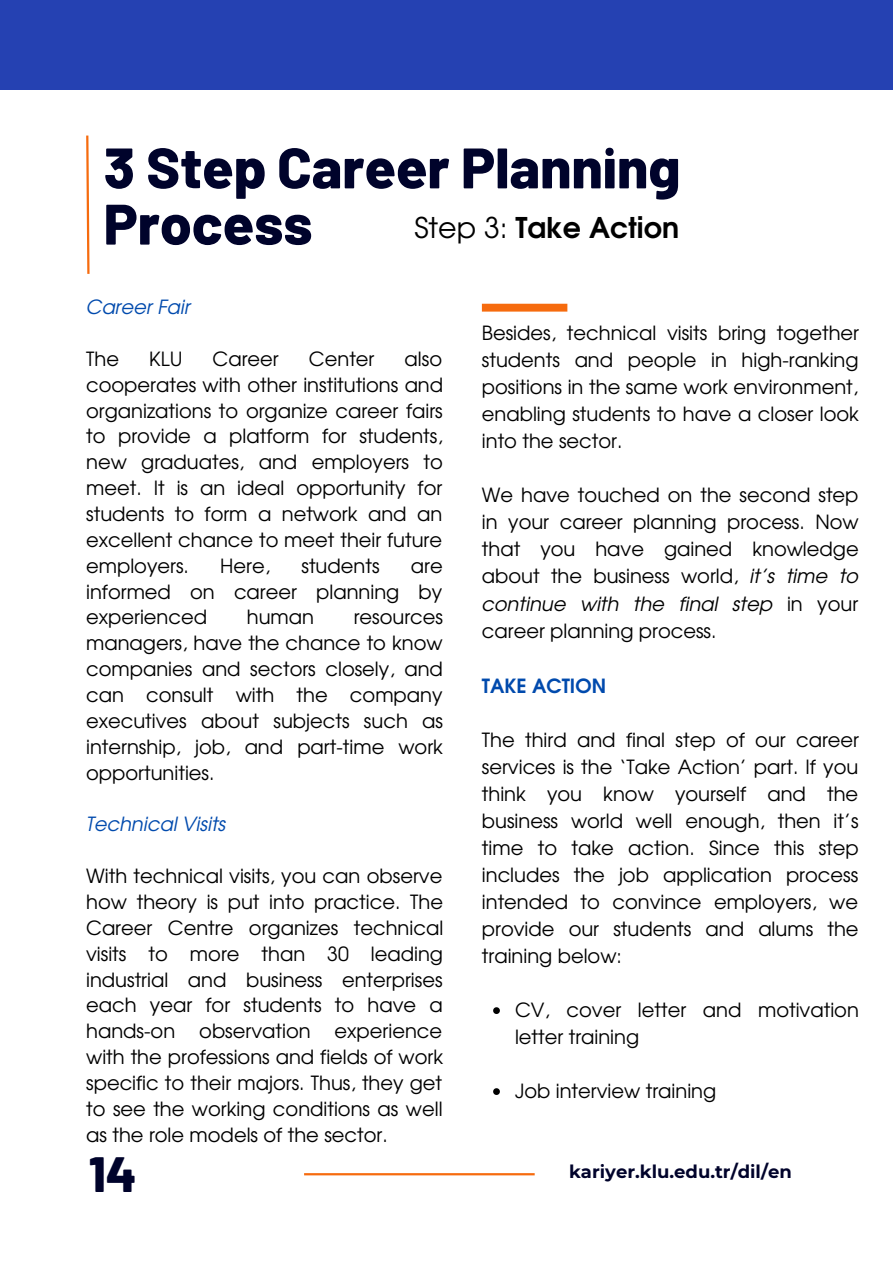
<style>
.page{position:relative;width:893px;height:1264px;background:#fff}
.page>*{position:absolute;margin:0;border:0;box-sizing:border-box;transform-origin:0 0}
.t1{font:800 57px/56.2px "Barlow";color:#00032b}
.t2{font:800 49.5px "Barlow";color:#00032b}
.t3{font:700 28.5px "Te X Gyre Adventor";color:#000}
.t4{font:19.5px/25.8px "Te X Gyre Adventor";color:#000;text-align:justify}
.t5{font:italic 19.5px "Te X Gyre Adventor";color:#004aad}
.t6{font:700 19.5px "Te X Gyre Adventor";color:#004aad}
.t7{font:700 18px "Montserrat";color:#00032b}
.s1{font-weight:400}
.s2{font-style:italic}
</style>
<div class="page">
<svg style="left:86px;top:135px;width:4px;height:139px"></svg>
<div style="left:0;top:0;width:892px;height:89px;background:#2541b2"></div>
<hr style="left:304px;top:1173px;width:230px;height:2px;background:#f66b0e">
<div style="left:482px;top:304px;width:85px;height:7px;background:#f66b0e"></div>
<svg style="left:493px;top:1007px;width:7px;height:6px"></svg>
<svg style="left:493px;top:1088px;width:7px;height:6px"></svg>
<p class="t1" style="left:104px;top:137px;width:578px">3 Step Career Planning<br>Process</p>
<p class="t3" style="left:414px;top:203px;width:266px"><span class="s1">Step 3:</span> Take Action</p>
<p class="t5" style="left:86px;top:291px;width:106px">Career Fair</p>
<p class="t4" style="left:86px;top:344px;width:34px">The</p>
<p class="t4" style="left:149px;top:344px;width:35px">KLU</p>
<p class="t4" style="left:212px;top:344px;width:68px">Career</p>
<p class="t4" style="left:309px;top:344px;width:67px">Center</p>
<p class="t4" style="left:86px;top:344px;width:358px;text-indent:318px">also cooperates with other institutions and organizations to organize career fairs to provide a platform for students, new graduates, and employers to meet. It is an ideal opportunity for students to form a network and an excellent chance to meet their future employers.</p>
<p class="t4" style="left:220px;top:551px;width:51px">Here,</p>
<p class="t4" style="left:301px;top:551px;width:80px">students</p>
<p class="t4" style="left:86px;top:551px;width:358px;text-indent:324px">are informed on career planning by experienced</p>
<p class="t4" style="left:247px;top:603px;width:69px">human</p>
<p class="t4" style="left:86px;top:603px;width:358px;text-indent:267px">resources managers, have the chance to know companies and sectors closely, and can consult with the company executives about subjects such as internship, job, and part-time work opportunities.</p>
<p class="t5" style="left:86px;top:808px;width:141px">Technical Visits</p>
<p class="t4" style="left:86px;top:861px;width:358px">With technical visits, you can observe how theory is put into practice. The Career Centre organizes technical visits to more than 30 leading industrial and business enterprises each year for students to have a hands-on observation experience with the professions and fields of work specific to their majors. Thus, they get to see the working conditions as well as the role models of the sector.</p>
<p class="t2" style="left:89px;top:1142px;width:49px">14</p>
<p class="t4" style="left:482px;top:318px;width:378px;line-height:27px">Besides, technical visits bring together students and people in high-ranking positions in the same work environment, enabling students to have a closer look into the sector.</p>
<p class="t4" style="left:482px;top:480px;width:378px;line-height:27.2px">We have touched on the second step in your career planning process. Now that you have gained knowledge about the business world, <span class="s2">it’s time to continue with the final step</span> in your career planning process.</p>
<p class="t6" style="left:482px;top:669px;width:126px">TAKE ACTION</p>
<p class="t4" style="left:482px;top:725px;width:379px;line-height:27px">The third and final step of our career services is the ‘Take Action’ part. If you think you know yourself and the business world well enough, then it’s time to take action. Since this step includes the job application process intended to convince employers, we provide our students and alums the training below:</p>
<p class="t4" style="left:515px;top:995px;width:345px;line-height:27px">CV, cover letter and motivation letter training</p>
<p class="t4" style="left:515px;top:1077px;width:203px">Job interview training</p>
<p class="t7" style="left:569px;top:1160px;width:224px">kariyer.klu.edu.tr/dil/en</p>
</div>
